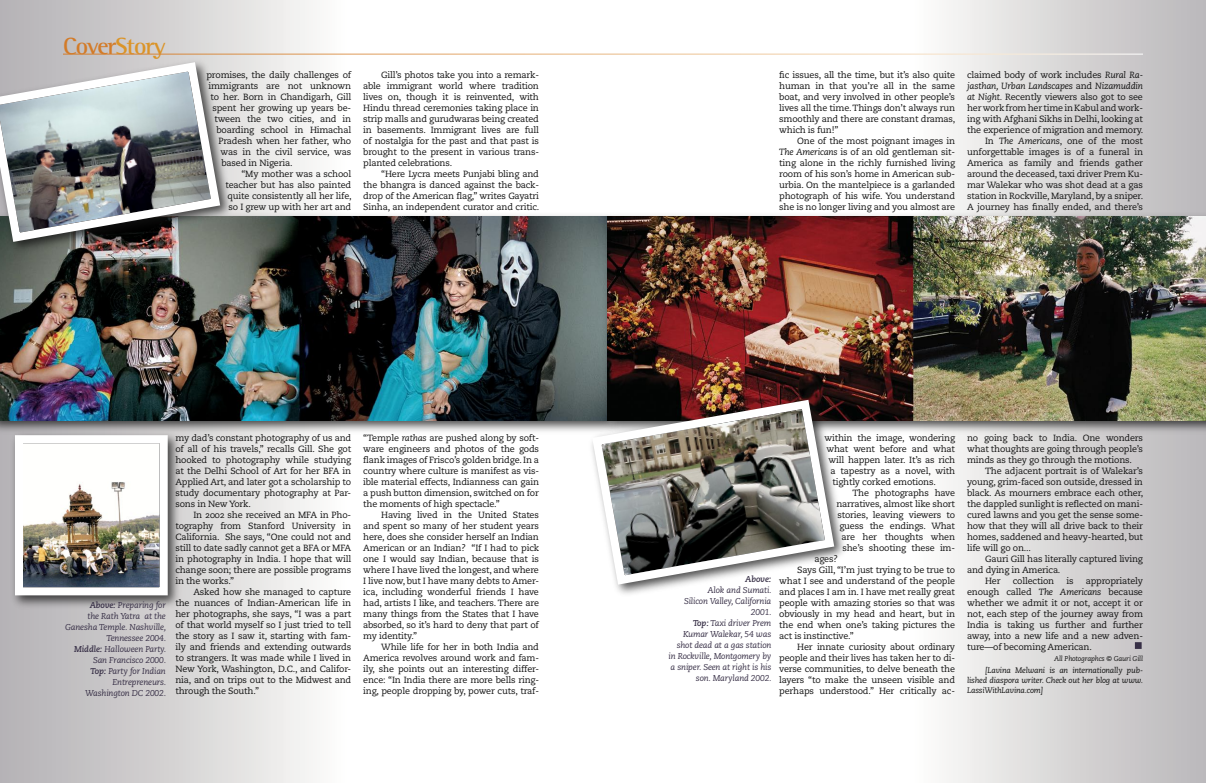
<style>
.page{position:relative;width:1206px;height:783px;background:#fff}
.page>*{position:absolute;margin:0;border:0;box-sizing:border-box;transform-origin:0 0}
.t1{font:700 24px "Rotis Semi Serif";letter-spacing:-.04em;color:#d37b28}
.t2{font:9px/11px "Caecilia Roman Os F";letter-spacing:-.02em;color:#121212;text-align:justify}
.t3{font:italic 8.5px/11px "Caecilia";letter-spacing:-.015em;color:#372f46;text-align:right}
.t4{font:italic 8px/10px "Caecilia";letter-spacing:-.02em;color:#121212;text-align:justify}
.t5{font:italic 7px "Caecilia";letter-spacing:-.02em;color:#121212}
.s1{color:#db9428}
.s2{font-family:"Caecilia Bold Italic Os F";font-style:normal}
.s3{font-family:"Caecilia";font-style:italic}
</style>
<div class="page">
<svg style="left:0;top:0;width:313px;height:783px;background:#d9d8d8"></svg>
<svg style="left:946px;top:0;width:260px;height:783px;background:#d6d5d5"></svg>
<svg style="left:62px;top:53px;width:1082px;height:2px;background:#ebd3ba"></svg>
<div style="left:0;top:211px;width:622px;height:225px;background:#121212;opacity:.75"></div>
<img style="left:0;top:217px;width:602px;height:204px">
<div style="left:602px;top:211px;width:604px;height:225px;background:#121212;opacity:.75"></div>
<div style="left:0;top:57px;width:234px;height:199px;background:#121212;opacity:.75"></div>
<img style="left:0;top:58px;width:225px;height:189px">
<div style="left:587px;top:395px;width:261px;height:204px;background:#121212;opacity:.75"></div>
<img style="left:588px;top:395px;width:251px;height:194px">
<div style="left:10px;top:430px;width:173px;height:180px;background:#121212;opacity:.75"></div>
<img style="left:11px;top:431px;width:161px;height:168px">
<div style="left:1135px;top:642px;width:7px;height:7px;background:#372f46"></div>
<p class="t1" style="left:63px;top:32px;width:105px">Cover<span class="s1">Story</span></p>
<p class="t2" style="left:206px;top:69px;width:146px">promises, the daily challenges of</p>
<p class="t2" style="left:208px;top:80px;width:144px">immigrants are not unknown</p>
<p class="t2" style="left:210px;top:91px;width:142px">to her. Born in Chandigarh, Gill</p>
<p class="t2" style="left:212px;top:102px;width:140px">spent her growing up years be-</p>
<p class="t2" style="left:214px;top:113px;width:138px">tween the two cities, and in</p>
<p class="t2" style="left:216px;top:124px;width:136px">boarding school in Himachal</p>
<p class="t2" style="left:218px;top:135px;width:134px">Pradesh when her father, who</p>
<p class="t2" style="left:220px;top:146px;width:132px">was in the civil service, was</p>
<p class="t2" style="left:222px;top:157px;width:73px">based in Nigeria.</p>
<p class="t2" style="left:226px;top:168px;width:128px;text-align:right">“My mother was a school teacher but has also painted quite consistently all her life, so I grew up with her art and</p>
<p class="t2" style="left:363px;top:69px;width:177px;text-indent:18px">Gill’s photos take you into a remark&shy;able immigrant world where tradition lives on, though it is reinvented, with Hindu thread ceremonies taking place in strip malls and gurudwaras being created in basements. Immigrant lives are full of nostalgia for the past and that past is brought to the present in various trans&shy;planted celebrations.</p>
<p class="t2" style="left:363px;top:168px;width:178px;text-indent:18px">“Here Lycra meets Punjabi bling and the bhangra is danced against the back&shy;drop of the American flag,” writes Gayatri Sinha, an independent curator and critic.</p>
<p class="t3" style="left:65px;top:600px;width:103px"><span class="s2">Above:</span> Preparing for<br>the Rath Yatra at the<br>Ganesha Temple. Nashville,<br>Tennessee 2004.</p>
<p class="t3" style="left:74px;top:644px;width:94px"><span class="s2">Middle:</span> Halloween Party.<br>San Francisco 2000.</p>
<p class="t3" style="left:85px;top:666px;width:82px"><span class="s2">Top:</span> Party for Indian<br>Entrepreneurs.<br>Washington DC 2002.</p>
<p class="t2" style="left:176px;top:432px;width:177px">my dad’s constant photography of us and of all of his travels,” recalls Gill. She got hooked to photography while studying at the Delhi School of Art for her BFA in Applied Art, and later got a scholarship to study documentary photography at Par&shy;sons in New York.</p>
<p class="t2" style="left:176px;top:509px;width:177px;text-indent:18px">In 2002 she received an MFA in Pho&shy;tography from Stanford University in California. She says, “One could not and still to date sadly cannot get a BFA or MFA in photography in India. I hope that will change soon; there are possible programs in the works.”</p>
<p class="t2" style="left:176px;top:586px;width:177px;text-indent:18px">Asked how she managed to capture the nuances of Indian-American life in her photographs, she says, “I was a part of that world myself so I just tried to tell the story as I saw it, starting with fam&shy;ily and friends and extending outwards to strangers. It was made while I lived in New York, Washington, D.C., and Califor&shy;nia, and on trips out to the Midwest and through the South.”</p>
<p class="t2" style="left:363px;top:432px;width:177px">“Temple <span class="s3">rathas</span> are pushed along by soft&shy;ware engineers and photos of the gods flank images of Frisco’s golden bridge. In a country where culture is manifest as vis&shy;ible material effects, Indianness can gain a push button dimension, switched on for the moments of high spectacle.”</p>
<p class="t2" style="left:363px;top:509px;width:177px;text-indent:18px">Having lived in the United States and spent so many of her student years here, does she consider herself an Indian American or an Indian? “If I had to pick one I would say Indian, because that is where I have lived the longest, and where I live now, but I have many debts to Amer&shy;ica, including wonderful friends I have had, artists I like, and teachers. There are many things from the States that I have absorbed, so it’s hard to deny that part of my identity.”</p>
<p class="t2" style="left:363px;top:641px;width:177px;text-indent:18px">While life for her in both India and America revolves around work and fam&shy;ily, she points out an interesting differ&shy;ence: “In India there are more bells ring&shy;ing, people dropping by, power cuts, traf-</p>
<p class="t2" style="left:779px;top:69px;width:178px">fic issues, all the time, but it’s also quite human in that you’re all in the same boat, and very involved in other people’s lives all the time. Things don’t always run smoothly and there are constant dramas, which is fun!”</p>
<p class="t2" style="left:779px;top:135px;width:177px;text-indent:18px">One of the most poignant images in <span class="s3">The Americans</span> is of an old gentleman sit&shy;ting alone in the richly furnished living room of his son’s home in American sub&shy;urbia. On the mantelpiece is a garlanded photograph of his wife. You understand she is no longer living and you almost are</p>
<p class="t2" style="left:967px;top:69px;width:178px">claimed body of work includes <span class="s3">Rural Ra&shy;jasthan, Urban Landscapes</span> and <span class="s3">Nizamuddin at Night.</span> Recently viewers also got to see her work from her time in Kabul and work&shy;ing with Afghani Sikhs in Delhi, looking at the experience of migration and memory.</p>
<p class="t2" style="left:967px;top:135px;width:178px;text-indent:18px">In <span class="s3">The Americans</span>, one of the most unforgettable images is of a funeral in America as family and friends gather around the deceased, taxi driver Prem Ku&shy;mar Walekar who was shot dead at a gas station in Rockville, Maryland, by a sniper.<br>A journey has finally ended, and there’s</p>
<p class="t3" style="left:684px;top:574px;width:89px"><span class="s2">Above:<br></span>Alok and Sumati.<br>Silicon Valley, California<br>2001.</p>
<p class="t3" style="left:669px;top:618px;width:105px"><span class="s2">Top:</span> Taxi driver Prem<br>Kumar Walekar, 54 was shot dead at a gas station in Rockville, Montgomery by a sniper. Seen at right is his son. Maryland 2002.</p>
<p class="t2" style="left:824px;top:432px;width:132px">within the image, wondering</p>
<p class="t2" style="left:826px;top:443px;width:130px">what went before and what</p>
<p class="t2" style="left:828px;top:454px;width:128px">will happen later. It’s as rich</p>
<p class="t2" style="left:830px;top:465px;width:126px">a tapestry as a novel, with</p>
<p class="t2" style="left:832px;top:476px;width:105px">tightly corked emotions.</p>
<p class="t2" style="left:852px;top:487px;width:104px">The photographs have</p>
<p class="t2" style="left:836px;top:498px;width:120px">narratives, almost like short</p>
<p class="t2" style="left:838px;top:509px;width:119px">stories, leaving viewers to</p>
<p class="t2" style="left:840px;top:520px;width:117px">guess the endings. What</p>
<p class="t2" style="left:842px;top:531px;width:115px">are her thoughts when</p>
<p class="t2" style="left:842px;top:542px;width:114px">she’s shooting these im-</p>
<p class="t2" style="left:814px;top:553px;width:25px">ages?</p>
<p class="t2" style="left:779px;top:564px;width:177px;text-indent:18px">Says Gill, “I’m just trying to be true to what I see and understand of the people and places I am in. I have met really great people with amazing stories so that was obviously in my head and heart, but in the end when one’s taking pictures the act is instinctive.”</p>
<p class="t2" style="left:779px;top:641px;width:177px;text-indent:18px">Her innate curiosity about ordinary people and their lives has taken her to di&shy;verse communities, to delve beneath the layers “to make the unseen visible and perhaps understood.” Her critically ac-</p>
<p class="t2" style="left:967px;top:432px;width:177px">no going back to India. One wonders what thoughts are going through people’s minds as they go through the motions.</p>
<p class="t2" style="left:967px;top:465px;width:178px;text-indent:18px">The adjacent portrait is of Walekar’s young, grim-faced son outside, dressed in black. As mourners embrace each other, the dappled sunlight is reflected on mani&shy;cured lawns and you get the sense some&shy;how that they will all drive back to their homes, saddened and heavy-hearted, but life will go on...</p>
<p class="t2" style="left:967px;top:553px;width:177px;text-indent:18px">Gauri Gill has literally captured living and dying in America.</p>
<p class="t2" style="left:985px;top:575px;width:17px">Her</p>
<p class="t2" style="left:1013px;top:575px;width:43px">collection</p>
<p class="t2" style="left:1066px;top:575px;width:9px">is</p>
<p class="t2" style="left:967px;top:575px;width:177px;text-indent:119px">appropriately enough called <span class="s3">The Americans</span> because whether we admit it or not, accept it or not, each step of the journey away from India is taking us further and further away, into a new life and a new adven&shy;ture—of becoming American.</p>
<p class="t5" style="left:1054px;top:654px;width:90px">All Photographcs © Gauri Gill</p>
<p class="t4" style="left:967px;top:665px;width:177px;text-indent:18px">[Lavina Melwani is an internationally pub&shy;lished diaspora writer. Check out her blog at www.<br>LassiWithLavina.com]</p>
</div>
